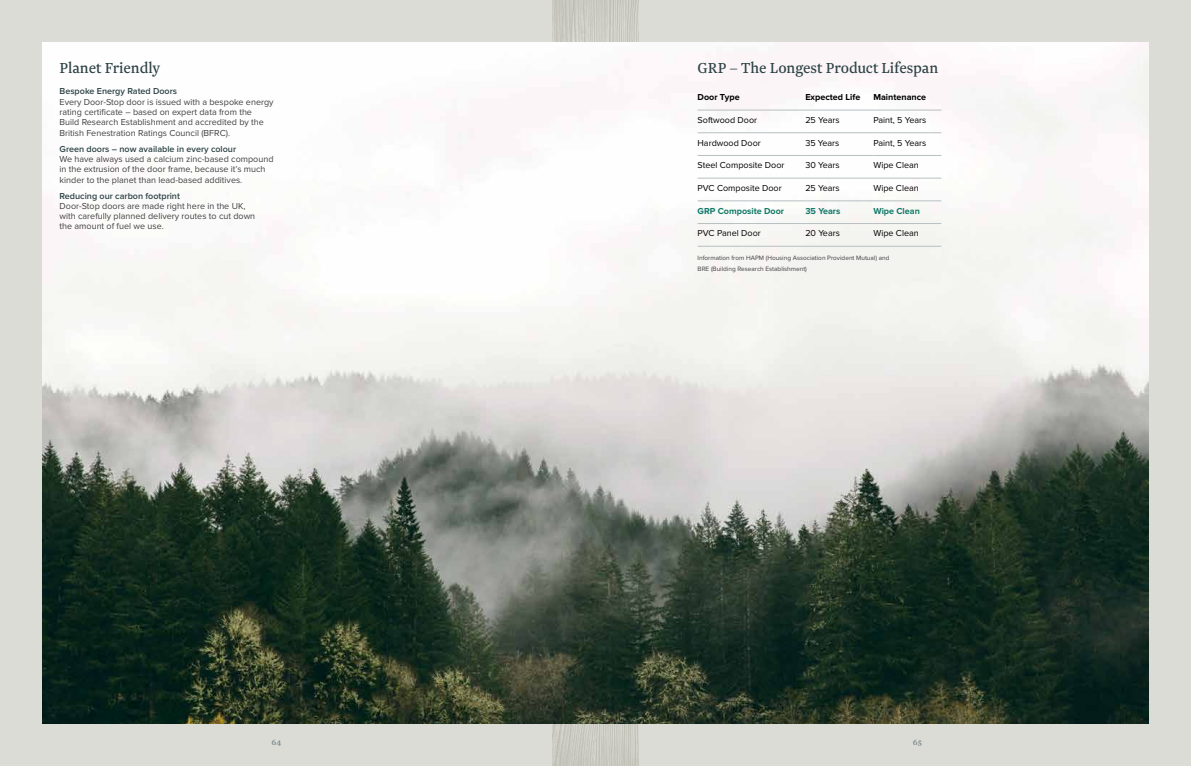
<style>
.page{position:relative;width:1191px;height:766px;background:#fff}
.page>*{position:absolute;margin:0;border:0;box-sizing:border-box;transform-origin:0 0}
.t1{font:17px "Newzald";color:#2d4245}
.t2{font:9px/10.3px "Proxima Nova";color:#414042}
.t3{font:9px "Proxima Nova";color:#000}
.t4{font:600 9px "Proxima Nova";color:#2d4245}
.t5{font:700 9px "Proxima Nova";color:#117a67}
.t6{font:700 9px "Proxima Nova";color:#000}
.t7{font:700 9px "Newzald";color:#828f92}
.t8{font:6.5px/10.3px "Proxima Nova";color:#414042}
</style>
<div class="page">
<div style="left:0;top:0;width:1191px;height:765px;background:#dcdcd6"></div>
<img style="left:43px;top:43px;width:1105px;height:680px">
<hr style="left:697px;top:110px;width:108px;height:1px;background:#b8bfc1">
<hr style="left:805px;top:110px;width:68px;height:1px;background:#b8bfc1">
<hr style="left:873px;top:110px;width:68px;height:1px;background:#b8bfc1">
<hr style="left:697px;top:132px;width:108px;height:1px;background:#b8bfc1">
<hr style="left:805px;top:132px;width:68px;height:1px;background:#b8bfc1">
<hr style="left:873px;top:132px;width:68px;height:1px;background:#b8bfc1">
<hr style="left:697px;top:155px;width:108px;height:1px;background:#b8bfc1">
<hr style="left:805px;top:155px;width:68px;height:1px;background:#b8bfc1">
<hr style="left:873px;top:155px;width:68px;height:1px;background:#b8bfc1">
<hr style="left:697px;top:178px;width:108px;height:1px;background:#b8bfc1">
<hr style="left:805px;top:178px;width:68px;height:1px;background:#b8bfc1">
<hr style="left:873px;top:178px;width:68px;height:1px;background:#b8bfc1">
<hr style="left:697px;top:200px;width:108px;height:1px;background:#b8bfc1">
<hr style="left:805px;top:200px;width:68px;height:1px;background:#b8bfc1">
<hr style="left:873px;top:200px;width:68px;height:1px;background:#b8bfc1">
<hr style="left:697px;top:223px;width:108px;height:1px;background:#b8bfc1">
<hr style="left:805px;top:223px;width:68px;height:1px;background:#b8bfc1">
<hr style="left:873px;top:223px;width:68px;height:1px;background:#b8bfc1">
<hr style="left:697px;top:246px;width:108px;height:1px;background:#b8bfc1">
<hr style="left:805px;top:246px;width:68px;height:1px;background:#b8bfc1">
<hr style="left:873px;top:246px;width:68px;height:1px;background:#b8bfc1">
<h1 class="t1" style="left:60px;top:58px;width:102px">Planet Friendly</h1>
<h1 class="t1" style="left:697px;top:58px;width:242px">GRP – The Longest Product Lifespan</h1>
<p class="t4" style="left:60px;top:85px;width:119px">Bespoke Energy Rated Doors</p>
<p class="t2" style="left:60px;top:96px;width:215px">Every Door-Stop door is issued with a bespoke energy rating certificate – based on expert data from the Build Research Establishment and accredited by the British Fenestration Ratings Council (BFRC).</p>
<p class="t4" style="left:60px;top:142px;width:178px">Green doors – now available in every colour</p>
<p class="t2" style="left:60px;top:153px;width:215px">We have always used a calcium zinc-based compound in the extrusion of the door frame, because it’s much kinder to the planet than lead-based additives.</p>
<p class="t4" style="left:60px;top:189px;width:122px">Reducing our carbon footprint</p>
<p class="t2" style="left:60px;top:200px;width:197px">Door-Stop doors are made right here in the UK, with carefully planned delivery routes to cut down the amount of fuel we use.</p>
<p class="t6" style="left:697px;top:92px;width:44px">Door Type</p>
<p class="t6" style="left:805px;top:92px;width:56px">Expected Life</p>
<p class="t6" style="left:873px;top:92px;width:54px">Maintenance</p>
<p class="t3" style="left:697px;top:113px;width:61px">Softwood Door</p>
<p class="t3" style="left:805px;top:113px;width:36px">25 Years</p>
<p class="t3" style="left:873px;top:113px;width:54px">Paint, 5 Years</p>
<p class="t3" style="left:697px;top:136px;width:65px">Hardwood Door</p>
<p class="t3" style="left:805px;top:136px;width:36px">35 Years</p>
<p class="t3" style="left:873px;top:136px;width:54px">Paint, 5 Years</p>
<p class="t3" style="left:697px;top:158px;width:88px">Steel Composite Door</p>
<p class="t3" style="left:805px;top:158px;width:36px">30 Years</p>
<p class="t3" style="left:873px;top:158px;width:47px">Wipe Clean</p>
<p class="t3" style="left:697px;top:181px;width:86px">PVC Composite Door</p>
<p class="t3" style="left:805px;top:181px;width:36px">25 Years</p>
<p class="t3" style="left:873px;top:181px;width:47px">Wipe Clean</p>
<p class="t5" style="left:697px;top:205px;width:88px">GRP Composite Door</p>
<p class="t5" style="left:805px;top:205px;width:37px">35 Years</p>
<p class="t5" style="left:873px;top:205px;width:48px">Wipe Clean</p>
<p class="t3" style="left:697px;top:226px;width:65px">PVC Panel Door</p>
<p class="t3" style="left:805px;top:226px;width:36px">20 Years</p>
<p class="t3" style="left:873px;top:226px;width:47px">Wipe Clean</p>
<p class="t8" style="left:697px;top:253px;width:193px">Information from HAPM (Housing Association Provident Mutual) and<br>BRE (Building Research Establishment)</p>
<p class="t7" style="left:271px;top:736px;width:11px">64</p>
<p class="t7" style="left:912px;top:736px;width:11px">65</p>
</div>
